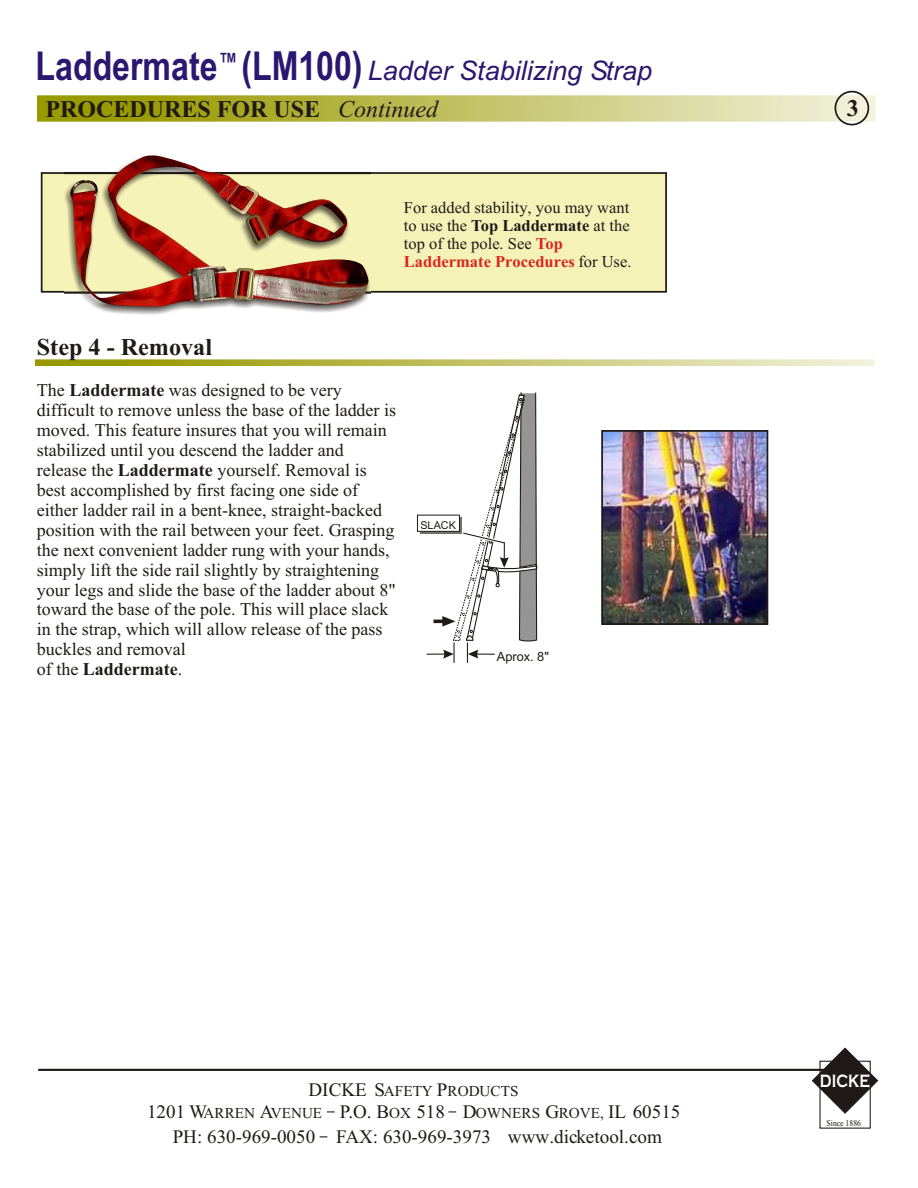
<style>
.page{position:relative;width:918px;height:1188px;background:#fff}
.page>*{position:absolute;margin:0;border:0;box-sizing:border-box;transform-origin:0 0}
.t1{font:700 40.05px "Arial";color:#291770;scale:.8 1}
.t2{font:italic 27px "Arial";color:#291770}
.t3{font:700 24.15px "Times New Roman";color:#1f1a17}
.t4{font:700 24px "Times New Roman";color:#1f1a17}
.t5{font:19.2px "Times New Roman";color:#1f1a17}
.t6{font:19.05px/24.9px "Times New Roman";color:#1f1a17}
.t7{font:700 18.45px "Copperplate Gothic";color:#fff;scale:.76 1}
.t8{font:18px/20px "Times New Roman";color:#1f1a17}
.t9{font:16.5px/18.3px "Times New Roman";color:#1f1a17}
.t10{font:15.15px "Times New Roman";color:#1f1a17}
.t11{font:12.75px "Arial";color:#1f1a17}
.t12{font:10.8px "Arial";color:#1f1a17}
.t13{font:8.85px "Times New Roman";color:#1f1a17;scale:.87 1}
.s1{font-weight:400;font-style:italic}
.s2{font-weight:700}
.s3{font-weight:700;color:#d9261c}
.s4{font-size:19.05px}
.s5{font-size:15.15px}
</style>
<div class="page">
<div style="left:41px;top:172px;width:626px;height:121px;background:#f5f2b8;border:2px solid #1f1a17"></div>
<img style="left:37px;top:95px;width:839px;height:26px">
<svg style="left:812px;top:1048px;width:66px;height:66px"></svg>
<hr style="left:38px;top:1069px;width:786px;height:2px;background:#1f1a17">
<div style="left:835px;top:91px;width:34px;height:34px;border:2px solid #1f1a17;border-radius:50%"></div>
<img style="left:36px;top:360px;width:838px;height:5px">
<img style="left:65px;top:172px;width:306px;height:142px">
<img style="left:71px;top:155px;width:298px;height:152px">
<img style="left:284px;top:197px;width:64px;height:45px">
<img style="left:70px;top:180px;width:28px;height:17px">
<div style="left:420px;top:517px;width:41px;height:16px;background:#737070"></div>
<div style="left:417px;top:515px;width:43px;height:17px;background:#fff;border:1px solid #1f1a17"></div>
<svg style="left:427px;top:392px;width:111px;height:271px"></svg>
<img style="left:604px;top:433px;width:161px;height:189px">
<div style="left:601px;top:430px;width:167px;height:195px;border:2px solid #1f1a17"></div>
<h1 class="t1" style="left:36px;top:51px;width:410px">Laddermate<sup>™</sup> (LM100)</h1>
<h2 class="t2" style="left:368px;top:60px;width:286px">Ladder Stabilizing Strap</h2>
<h3 class="t4" style="left:45px;top:101px;width:394px">PROCEDURES FOR USE <span class="s1">Continued</span></h3>
<h3 class="t4" style="left:847px;top:100px;width:13px">3</h3>
<p class="t9" style="left:404px;top:199px;width:229px">For added stability, you may want to use the <span class="s2">Top Laddermate</span> at the top of the pole. See <span class="s3">Top<br>Laddermate Procedures</span> for Use.</p>
<h3 class="t3" style="left:37px;top:338px;width:177px">Step 4 - Removal</h3>
<p class="t8" style="left:37px;top:382px;width:361px">The <span class="s2">Laddermate</span> was designed to be very difficult to remove unless the base of the ladder is moved. This feature insures that you will remain stabilized until you descend the ladder and release the <span class="s2">Laddermate</span> yourself. Removal is best accomplished by first facing one side of either ladder rail in a bent-knee, straight-backed position with the rail between your feet. Grasping the next convenient ladder rung with your hands, simply lift the side rail slightly by straightening your legs and slide the base of the ladder about 8" toward the base of the pole. This will place slack in the strap, which will allow release of the pass buckles and removal<br>of the <span class="s2">Laddermate</span>.</p>
<p class="t12" style="left:420px;top:521px;width:37px">SLACK</p>
<p class="t11" style="left:497px;top:652px;width:54px">Aprox. 8"</p>
<p class="t10" style="left:309px;top:1086px;width:211px"><span class="s4">DICKE S</span>AFETY <span class="s4">P</span>RODUCTS</p>
<p class="t5" style="left:508px;top:1130px;width:155px">www.dicketool.com</p>
<p class="t6" style="left:173px;top:1101px;width:509px;text-indent:-26px">1201 W<span class="s5">ARREN</span> A<span class="s5">VENUE</span> P.O. B<span class="s5">OX</span> 518 D<span class="s5">OWNERS</span> G<span class="s5">ROVE,</span> IL 60515<br>PH: 630-969-0050 FAX: 630-969-3973</p>
<p class="t7" style="left:820px;top:1070px;width:68px">DICKE</p>
<p class="t13" style="left:827px;top:1120px;width:41px">Since 1886</p>
</div>
